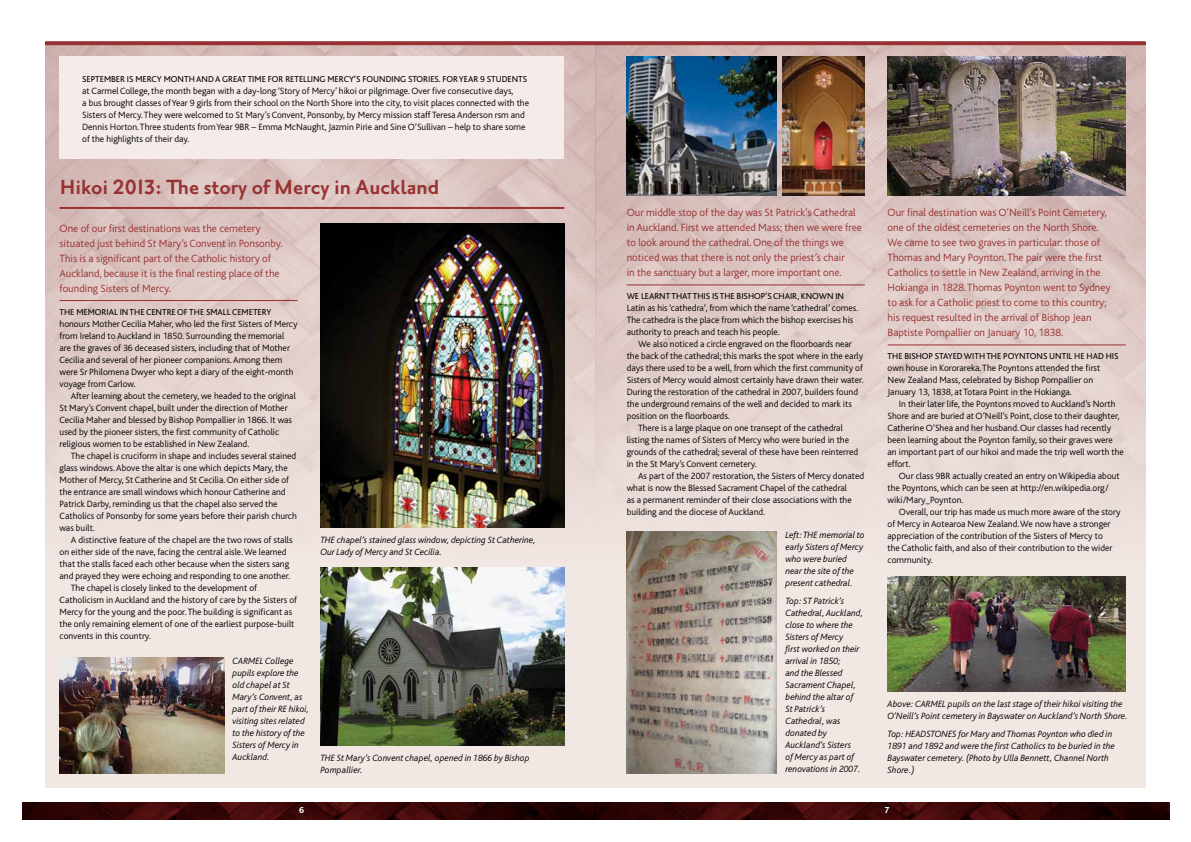
<style>
.page{position:relative;width:1191px;height:842px;background:#fff}
.page>*{position:absolute;margin:0;border:0;box-sizing:border-box;transform-origin:0 0}
.t1{font:700 25px "Priori San";color:#973232}
.t2{font:300 11px/15px "Bliss Maori";color:#973232}
.t3{font:300 9.5px/12px "Bliss Maori";color:#000}
.t4{font:italic 300 9.5px/12px "Bliss Maori";color:#000}
.t5{font:9px "Bliss Maori";color:#000}
.t6{font:800 9px "Bliss Maori";color:#fff}
</style>
<div class="page">
<div style="left:45px;top:45px;width:1100px;height:743px;background:linear-gradient(to bottom,#d2b6b3,#f7f0ec)"></div>
<svg style="left:595px;top:41px;width:550px;height:4px;background:#9b3b3b"></svg>
<svg style="left:45px;top:41px;width:550px;height:4px;background:#9b3b3b"></svg>
<img style="left:22px;top:802px;width:573px;height:17px">
<img style="left:595px;top:802px;width:574px;height:17px">
<hr style="left:60px;top:300px;width:238px;height:1px;background:#973232">
<hr style="left:626px;top:285px;width:239px;height:1px;background:#973232">
<hr style="left:887px;top:345px;width:238px;height:1px;background:#973232">
<div style="left:60px;top:57px;width:504px;height:102px;background:#f5ece9"></div>
<img style="left:320px;top:224px;width:244px;height:303px">
<hr style="left:60px;top:207px;width:504px;height:2px;background:#973232">
<img style="left:60px;top:658px;width:164px;height:116px">
<img style="left:320px;top:567px;width:244px;height:179px">
<img style="left:626px;top:531px;width:151px;height:243px">
<img style="left:626px;top:57px;width:151px;height:139px">
<img style="left:887px;top:57px;width:238px;height:139px">
<img style="left:887px;top:577px;width:238px;height:115px">
<img style="left:782px;top:57px;width:83px;height:139px">
<p class="t5" style="left:82px;top:74px;width:446px">SEPTEM BER IS MERCY MONTH AND A GREAT TIM E FOR RETELLING MERCY’S FOUNDING STORIES. FOR YEAR 9 STUDENTS</p>
<p class="t3" style="left:82px;top:85px;width:448px">at Carmel College, the month began with a day-long ‘Story of Mercy’ hikoi or pilgrimage. Over five consecutive days,<br>a bus brought classes of Year 9 girls from their school on the North Shore into the city, to visit places connected with the Sisters of Mercy. They were welcomed to St Mary’s Convent, Ponsonby, by Mercy mission staff Teresa Anderson rsm and Dennis Horton. Three students from Year 9BR – Emma McNaught, Jazmin Pirie and Sine O’Sullivan – help to share some of the highlights of their day.</p>
<h1 class="t1" style="left:60px;top:174px;width:381px">Hikoi 2013: The story of Mercy in Auckland</h1>
<p class="t2" style="left:60px;top:221px;width:225px">One of our first destinations was the cemetery situated just behind St Mary’s Convent in Ponsonby.<br>This is a significant part of the Catholic history of Auckland, because it is the final resting place of the founding Sisters of Mercy.</p>
<p class="t5" style="left:60px;top:307px;width:213px">THE M EMORIAL IN THE CENTRE OF THE SMALL CEM ETERY</p>
<p class="t3" style="left:60px;top:318px;width:239px">honours Mother Cecilia Maher, who led the first Sisters of Mercy from Ireland to Auckland in 1850. Surrounding the memorial are the graves of 36 deceased sisters, including that of Mother Cecilia and several of her pioneer companions. Among them were Sr Philomena Dwyer who kept a diary of the eight-month voyage from Carlow.</p>
<p class="t3" style="left:60px;top:390px;width:238px;text-indent:11px">After learning about the cemetery, we headed to the original St Mary’s Convent chapel, built under the direction of Mother Cecilia Maher and blessed by Bishop Pompallier in 1866. It was used by the pioneer sisters, the first community of Catholic religious women to be established in New Zealand.</p>
<p class="t3" style="left:60px;top:450px;width:239px;text-indent:11px">The chapel is cruciform in shape and includes several stained glass windows. Above the altar is one which depicts Mary, the Mother of Mercy, St Catherine and St Cecilia. On either side of the entrance are small windows which honour Catherine and Patrick Darby, reminding us that the chapel also served the Catholics of Ponsonby for some years before their parish church was built.</p>
<p class="t3" style="left:71px;top:534px;width:223px">A distinctive feature of the chapel are the two rows of stalls</p>
<p class="t3" style="left:60px;top:546px;width:229px">on either side of the nave, facing the central aisle. We learned</p>
<p class="t3" style="left:60px;top:558px;width:231px">that the stalls faced each other because when the sisters sang</p>
<p class="t3" style="left:60px;top:570px;width:232px">and prayed they were echoing and responding to one another.</p>
<p class="t3" style="left:71px;top:582px;width:188px">The chapel is closely linked to the development of</p>
<p class="t3" style="left:60px;top:594px;width:239px">Catholicism in Auckland and the history of care by the Sisters of</p>
<p class="t3" style="left:60px;top:606px;width:234px">Mercy for the young and the poor. The building is significant as</p>
<p class="t3" style="left:60px;top:618px;width:236px">the only remaining element of one of the earliest purpose-built</p>
<p class="t3" style="left:60px;top:630px;width:93px">convents in this country.</p>
<p class="t4" style="left:232px;top:655px;width:78px">CARMEL College pupils explore the old chapel at St<br>Mary’s Convent, as part of their RE hikoi, visiting sites related to the history of the<br>Sisters of Mercy in<br>Auckland.</p>
<p class="t4" style="left:320px;top:534px;width:217px">THE chapel’s stained glass window, depicting St Catherine,<br>Our Lady of Mercy and St Cecilia.</p>
<p class="t4" style="left:320px;top:752px;width:211px">THE St Mary’s Convent chapel, opened in 1866 by Bishop<br>Pompallier.</p>
<p class="t2" style="left:626px;top:205px;width:237px">Our middle stop of the day was St Patrick’s Cathedral in Auckland. First we attended Mass; then we were free to look around the cathedral. One of the things we noticed was that there is not only the priest’s chair<br>in the sanctuary but a larger, more important one.</p>
<p class="t5" style="left:626px;top:291px;width:219px">WE LEARNT THAT THIS IS THE BISHOP’S CHAIR, KNOWN IN</p>
<p class="t3" style="left:626px;top:302px;width:233px">Latin as his ‘cathedra’, from which the name ‘cathedral’ comes.<br>The cathedra is the place from which the bishop exercises his authority to preach and teach his people.</p>
<p class="t3" style="left:638px;top:338px;width:215px">We also noticed a circle engraved on the floorboards near</p>
<p class="t3" style="left:626px;top:350px;width:238px">the back of the cathedral; this marks the spot where in the early</p>
<p class="t3" style="left:626px;top:362px;width:238px">days there used to be a well, from which the first community of</p>
<p class="t3" style="left:626px;top:374px;width:238px">Sisters of Mercy would almost certainly have drawn their water.</p>
<p class="t3" style="left:626px;top:386px;width:233px">During the restoration of the cathedral in 2007, builders found</p>
<p class="t3" style="left:626px;top:398px;width:227px">the underground remains of the well and decided to mark its</p>
<p class="t3" style="left:626px;top:410px;width:105px">position on the floorboards.</p>
<p class="t3" style="left:638px;top:422px;width:206px">There is a large plaque on one transept of the cathedral</p>
<p class="t3" style="left:626px;top:434px;width:224px">listing the names of Sisters of Mercy who were buried in the</p>
<p class="t3" style="left:626px;top:446px;width:233px">grounds of the cathedral; several of these have been reinterred</p>
<p class="t3" style="left:626px;top:458px;width:132px">in the St Mary’s Convent cemetery.</p>
<p class="t3" style="left:638px;top:470px;width:227px">As part of the 2007 restoration, the Sisters of Mercy donated</p>
<p class="t3" style="left:626px;top:482px;width:222px">what is now the Blessed Sacrament Chapel of the cathedral</p>
<p class="t3" style="left:626px;top:494px;width:227px">as a permanent reminder of their close associations with the</p>
<p class="t3" style="left:626px;top:506px;width:140px">building and the diocese of Auckland.</p>
<p class="t4" style="left:785px;top:529px;width:81px">Left: THE memorial to early Sisters of Mercy who were buried near the site of the present cathedral.</p>
<p class="t4" style="left:785px;top:595px;width:79px">Top: ST Patrick’s<br>Cathedral, Auckland, close to where the<br>Sisters of Mercy<br>first worked on their arrival in 1850;<br>and the Blessed<br>Sacrament Chapel, behind the altar of<br>St Patrick’s<br>Cathedral, was donated by<br>Auckland’s Sisters<br>of Mercy as part of renovations in 2007.</p>
<p class="t2" style="left:887px;top:205px;width:225px">Our final destination was O’Neill’s Point Cemetery, one of the oldest cemeteries on the North Shore.<br>We came to see two graves in particular: those of Thomas and Mary Poynton. The pair were the first Catholics to settle in New Zealand, arriving in the Hokianga in 1828. Thomas Poynton went to Sydney to ask for a Catholic priest to come to this country; his request resulted in the arrival of Bishop Jean Baptiste Pompallier on January 10, 1838.</p>
<p class="t5" style="left:887px;top:351px;width:232px">THE BISHOP STAYED WITH THE POYNTONS UNTIL HE HAD HIS</p>
<p class="t3" style="left:887px;top:362px;width:214px">own house in Kororareka. The Poyntons attended the first<br>New Zealand Mass, celebrated by Bishop Pompallier on<br>January 13, 1838, at Totara Point in the Hokianga.</p>
<p class="t3" style="left:887px;top:398px;width:238px;text-indent:11px">In their later life, the Poyntons moved to Auckland’s North Shore and are buried at O’Neill’s Point, close to their daughter, Catherine O’Shea and her husband. Our classes had recently been learning about the Poynton family, so their graves were an important part of our hikoi and made the trip well worth the effort.</p>
<p class="t3" style="left:887px;top:470px;width:234px;text-indent:11px">Our class 9BR actually created an entry on Wikipedia about the Poyntons, which can be seen at http://en.wikipedia.org/ wiki/Mary_Poynton.</p>
<p class="t3" style="left:887px;top:506px;width:234px;text-indent:11px">Overall, our trip has made us much more aware of the story of Mercy in Aotearoa New Zealand. We now have a stronger appreciation of the contribution of the Sisters of Mercy to<br>the Catholic faith, and also of their contribution to the wider community.</p>
<p class="t4" style="left:887px;top:698px;width:242px">Above: CARMEL pupils on the last stage of their hikoi visiting the<br>O’Neill’s Point cemetery in Bayswater on Auckland’s North Shore.</p>
<p class="t4" style="left:887px;top:728px;width:229px">Top: HEADSTONES for Mary and Thomas Poynton who died in 1891 and 1892 and were the first Catholics to be buried in the Bayswater cemetery. (Photo by Ulla Bennett, Channel North Shore.)</p>
<p class="t6" style="left:299px;top:805px;width:6px">6</p>
<p class="t6" style="left:884px;top:805px;width:6px">7</p>
</div>
